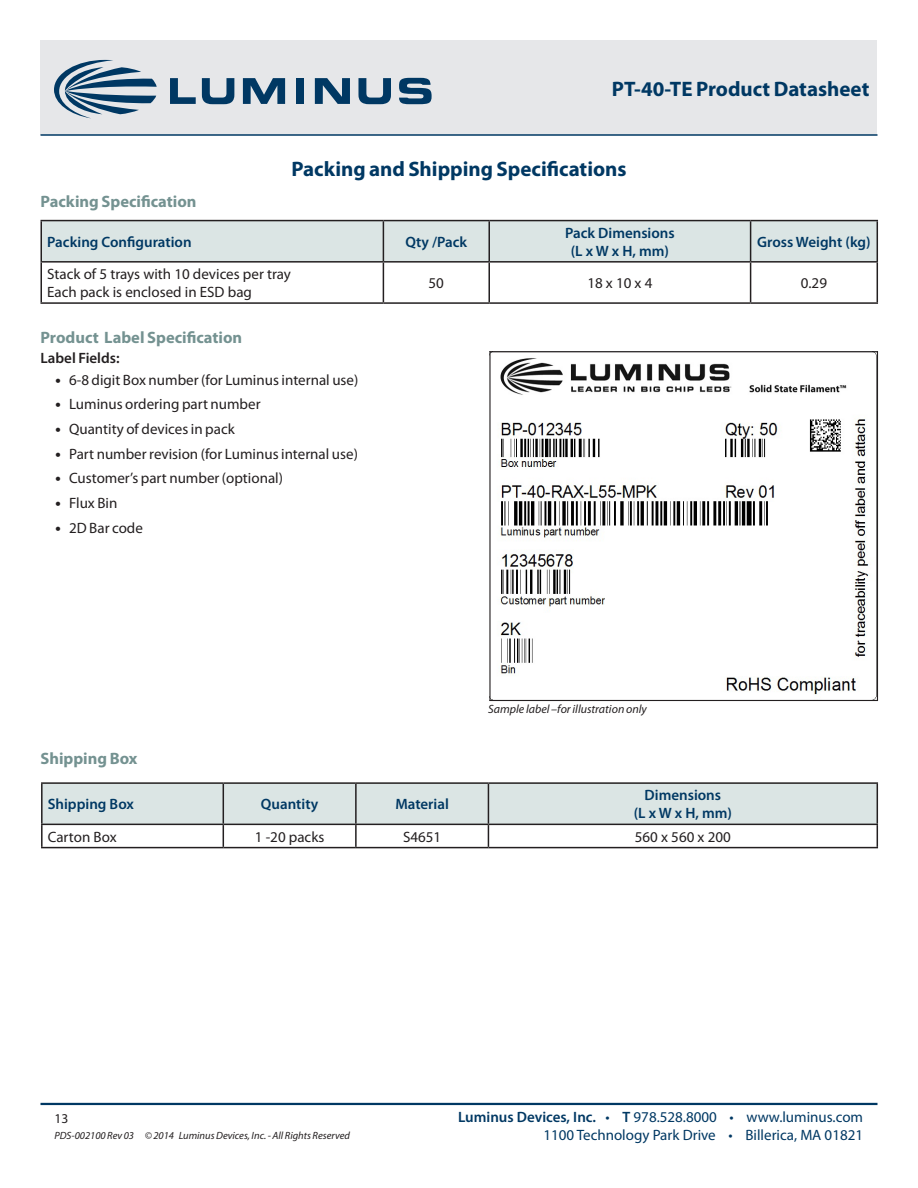
<style>
.page{position:relative;width:918px;height:1188px;background:#fff}
.page>*{position:absolute;margin:0;border:0;box-sizing:border-box;transform-origin:0 0}
.DS_Title1{font:700 21px "Myriad Pro";color:#003863}
.DS_Body{font:700 16.5px "Myriad Pro";color:#749291}
.DS_Body_Bullet1{font:15px "Myriad Pro";color:#231f20}
.t1{font:600 15px/18px "Myriad Pro";color:#003863;text-align:center}
.t2{font:15px "Myriad Pro";color:#003863}
.DS_Body_Bullet1-2{font:600 15px "Myriad Pro";color:#231f20}
.zzFooterRight2{font:13.5px "Myriad Pro";color:#231f20}
.DS_Body-2{font:italic 12px "Myriad Pro";color:#231f20}
.zzFooterRight1{font:italic 10.5px "Myriad Pro";color:#231f20}
.s1{font-family:"Trebuchet MS"}
.s2{font-weight:600}
</style>
<div class="page">
<div style="left:40px;top:40px;width:838px;height:95px;background:#e6e7e9"></div>
<hr style="left:40px;top:1103px;width:838px;height:2px;background:#003863">
<hr style="left:40px;top:134px;width:838px;height:2px;background:#003863">
<svg style="left:170px;top:78px;width:26px;height:26px"></svg>
<svg style="left:202px;top:78px;width:32px;height:26px"></svg>
<svg style="left:243px;top:78px;width:42px;height:26px"></svg>
<div style="left:296px;top:78px;width:8px;height:26px;background:#003863"></div>
<svg style="left:315px;top:78px;width:35px;height:26px"></svg>
<svg style="left:358px;top:78px;width:33px;height:26px"></svg>
<svg style="left:399px;top:78px;width:33px;height:26px"></svg>
<svg style="left:54px;top:60px;width:103px;height:58px"></svg>
<hr style="left:41px;top:825px;width:2px;height:22px;background:#231f20">
<svg style="left:42px;top:784px;width:836px;height:63px"></svg>
<hr style="left:41px;top:847px;width:182px;height:1px;background:#231f20">
<hr style="left:223px;top:847px;width:133px;height:1px;background:#231f20">
<hr style="left:356px;top:847px;width:132px;height:1px;background:#231f20">
<hr style="left:488px;top:847px;width:390px;height:1px;background:#231f20">
<hr style="left:41px;top:782px;width:182px;height:2px;background:#231f20">
<hr style="left:41px;top:784px;width:2px;height:40px;background:#231f20">
<hr style="left:223px;top:782px;width:133px;height:2px;background:#231f20">
<hr style="left:223px;top:784px;width:1px;height:40px;background:#231f20">
<hr style="left:356px;top:782px;width:132px;height:2px;background:#231f20">
<hr style="left:355px;top:784px;width:2px;height:40px;background:#231f20">
<hr style="left:488px;top:782px;width:390px;height:2px;background:#231f20">
<hr style="left:488px;top:784px;width:1px;height:40px;background:#231f20">
<hr style="left:877px;top:784px;width:1px;height:40px;background:#231f20">
<hr style="left:41px;top:824px;width:182px;height:1px;background:#231f20">
<hr style="left:223px;top:824px;width:133px;height:1px;background:#231f20">
<hr style="left:356px;top:824px;width:132px;height:1px;background:#231f20">
<hr style="left:488px;top:824px;width:390px;height:1px;background:#231f20">
<div style="left:42px;top:221px;width:835px;height:40px;background:#dbe5e4"></div>
<hr style="left:40px;top:263px;width:2px;height:39px;background:#231f20">
<hr style="left:383px;top:263px;width:1px;height:39px;background:#231f20">
<hr style="left:488px;top:263px;width:2px;height:39px;background:#231f20">
<hr style="left:750px;top:263px;width:1px;height:39px;background:#231f20">
<hr style="left:877px;top:263px;width:1px;height:39px;background:#231f20">
<hr style="left:40px;top:302px;width:343px;height:2px;background:#231f20">
<hr style="left:383px;top:302px;width:106px;height:2px;background:#231f20">
<hr style="left:489px;top:302px;width:262px;height:2px;background:#231f20">
<hr style="left:751px;top:302px;width:127px;height:2px;background:#231f20">
<hr style="left:40px;top:220px;width:343px;height:1px;background:#231f20">
<hr style="left:40px;top:221px;width:2px;height:40px;background:#231f20">
<hr style="left:383px;top:220px;width:106px;height:1px;background:#231f20">
<hr style="left:383px;top:221px;width:1px;height:40px;background:#231f20">
<hr style="left:489px;top:220px;width:262px;height:1px;background:#231f20">
<hr style="left:488px;top:221px;width:2px;height:40px;background:#231f20">
<hr style="left:751px;top:220px;width:127px;height:1px;background:#231f20">
<hr style="left:750px;top:221px;width:1px;height:40px;background:#231f20">
<hr style="left:877px;top:221px;width:1px;height:40px;background:#231f20">
<hr style="left:40px;top:261px;width:343px;height:2px;background:#231f20">
<hr style="left:383px;top:261px;width:106px;height:2px;background:#231f20">
<hr style="left:489px;top:261px;width:262px;height:2px;background:#231f20">
<hr style="left:751px;top:261px;width:127px;height:2px;background:#231f20">
<img style="left:500px;top:353px;width:376px;height:346px">
<div style="left:489px;top:351px;width:389px;height:350px;border:1px solid #231f20"></div>
<p class="DS_Title1" style="left:612px;top:75px;width:259px">PT-40-TE Product Datasheet</p>
<p class="DS_Body" style="left:40px;top:190px;width:158px">Packing Specification</p>
<p class="DS_Title1" style="left:291px;top:156px;width:337px">Packing and Shipping Specifications</p>
<p class="t1" style="left:47px;top:232px;width:146px">Packing Configuration</p>
<p class="t1" style="left:405px;top:232px;width:63px">Qty /Pack</p>
<p class="t1" style="left:565px;top:223px;width:111px">Pack Dimensions</p>
<p class="t1" style="left:571px;top:241px;width:100px">(L x W x H, mm)</p>
<p class="t1" style="left:757px;top:232px;width:115px">Gross Weight (kg)</p>
<p class="DS_Body_Bullet1" style="left:47px;top:265px;width:245px">Stack of 5 trays with 10 devices per tray</p>
<p class="DS_Body_Bullet1" style="left:47px;top:283px;width:206px">Each pack is enclosed in ESD bag</p>
<p class="DS_Body" style="left:40px;top:327px;width:203px">Product Label Specification</p>
<p class="DS_Body_Bullet1-2" style="left:40px;top:348px;width:81px">Label Fields:</p>
<p class="DS_Body_Bullet1" style="left:54px;top:370px;width:306px"><span class="s1">•</span> 6-8 digit Box number (for Luminus internal use)</p>
<p class="DS_Body_Bullet1" style="left:54px;top:395px;width:208px"><span class="s1">•</span> Luminus ordering part number</p>
<p class="DS_Body_Bullet1" style="left:54px;top:420px;width:182px"><span class="s1">•</span> Quantity of devices in pack</p>
<p class="DS_Body_Bullet1" style="left:54px;top:444px;width:305px"><span class="s1">•</span> Part number revision (for Luminus internal use)</p>
<p class="DS_Body_Bullet1" style="left:54px;top:469px;width:231px"><span class="s1">•</span> Customer’s part number (optional)</p>
<p class="DS_Body_Bullet1" style="left:54px;top:494px;width:65px"><span class="s1">•</span> Flux Bin</p>
<p class="DS_Body_Bullet1" style="left:54px;top:519px;width:90px"><span class="s1">•</span> 2D Bar code</p>
<p class="DS_Body_Bullet1" style="left:429px;top:274px;width:17px">50</p>
<p class="DS_Body_Bullet1" style="left:587px;top:274px;width:67px">18 x 10 x 4</p>
<p class="DS_Body_Bullet1" style="left:801px;top:274px;width:28px">0.29</p>
<p class="DS_Body-2" style="left:488px;top:702px;width:160px">Sample label –for illustration only</p>
<p class="DS_Body" style="left:40px;top:748px;width:99px">Shipping Box</p>
<p class="t1" style="left:48px;top:795px;width:88px">Shipping Box</p>
<p class="t1" style="left:261px;top:795px;width:59px">Quantity</p>
<p class="t1" style="left:395px;top:795px;width:55px">Material</p>
<p class="t1" style="left:634px;top:786px;width:100px">Dimensions<br>(L x W x H, mm)</p>
<p class="DS_Body_Bullet1" style="left:48px;top:827px;width:70px">Carton Box</p>
<p class="DS_Body_Bullet1" style="left:255px;top:827px;width:71px">1 -20 packs</p>
<p class="DS_Body_Bullet1" style="left:403px;top:827px;width:40px">S4651</p>
<p class="DS_Body_Bullet1" style="left:635px;top:827px;width:97px">560 x 560 x 200</p>
<p class="zzFooterRight2" style="left:54px;top:1110px;width:15px">13</p>
<p class="zzFooterRight1" style="left:54px;top:1129px;width:297px">PDS-002100 Rev 03 © 2014 Luminus Devices, Inc. - All Rights Reserved</p>
<p class="t2" style="left:458px;top:1108px;width:407px"><span class="s2">Luminus Devices, Inc.</span> • <span class="s2">T</span> 978.528.8000 • www.luminus.com</p>
<p class="t2" style="left:543px;top:1126px;width:321px">1100 Technology Park Drive • Billerica, MA 01821</p>
</div>
